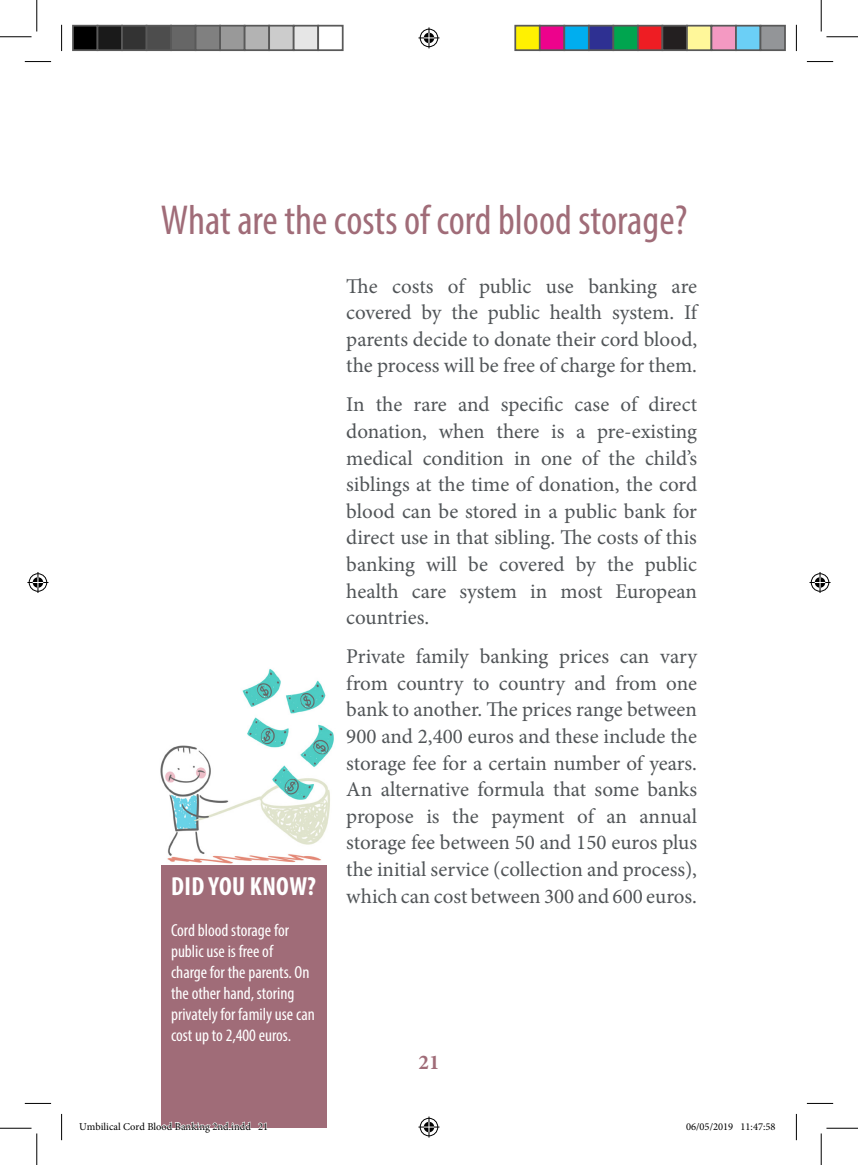
<style>
.page{position:relative;width:858px;height:1165px;background:#fff}
.page>*{position:absolute;margin:0;border:0;box-sizing:border-box;transform-origin:0 0}
.t1{font:condensed 42px "Myriad Pro";color:#a06c78}
.Vocabulary_title{font:700 condensed 26.25px "Myriad Pro";letter-spacing:.015em;color:#fff}
.body{font:21px/26.6px "Minion Pro";color:#505457;text-align:justify}
.t2{font:700 21px "Minion Pro";color:#a06c78}
.encadre_blanc{font:condensed 17.5px/21px "Myriad Pro";color:#fff}
.t3{font:10.5px "Minion Pro";color:#000}
</style>
<div class="page">
<div style="left:161px;top:863px;width:165px;height:265px;background:#a06c78"></div>
<img style="left:160px;top:669px;width:174px;height:196px">
<svg style="left:25px;top:61px;width:26px;height:1px"></svg>
<svg style="left:806px;top:61px;width:26px;height:1px"></svg>
<svg style="left:25px;top:1103px;width:26px;height:1px"></svg>
<svg style="left:806px;top:1103px;width:26px;height:1px"></svg>
<svg style="left:61px;top:25px;width:1px;height:26px"></svg>
<svg style="left:61px;top:1114px;width:1px;height:26px"></svg>
<svg style="left:795px;top:25px;width:1px;height:26px"></svg>
<svg style="left:795px;top:1114px;width:1px;height:26px"></svg>
<hr style="left:0;top:36px;width:32px;height:1px;background:#000">
<hr style="left:826px;top:36px;width:31px;height:1px;background:#000">
<hr style="left:0;top:1128px;width:32px;height:1px;background:#000">
<hr style="left:826px;top:1128px;width:31px;height:1px;background:#000">
<hr style="left:36px;top:0;width:1px;height:32px;background:#000">
<hr style="left:36px;top:1133px;width:1px;height:32px;background:#000">
<hr style="left:820px;top:0;width:1px;height:32px;background:#000">
<hr style="left:820px;top:1133px;width:1px;height:32px;background:#000">
<svg style="left:418px;top:27px;width:21px;height:21px"></svg>
<svg style="left:418px;top:1116px;width:21px;height:21px"></svg>
<svg style="left:27px;top:572px;width:21px;height:21px"></svg>
<svg style="left:809px;top:572px;width:21px;height:21px"></svg>
<div style="left:73px;top:26px;width:24px;height:24px;background:#000"></div>
<div style="left:72px;top:25px;width:26px;height:26px;border:2px solid #595959"></div>
<div style="left:97px;top:26px;width:25px;height:24px;background:#1a1a1a"></div>
<div style="left:97px;top:25px;width:26px;height:26px;border:2px solid #595959"></div>
<div style="left:122px;top:26px;width:24px;height:24px;background:#333"></div>
<div style="left:121px;top:25px;width:26px;height:26px;border:2px solid #595959"></div>
<div style="left:146px;top:26px;width:25px;height:24px;background:#4d4d4d"></div>
<div style="left:146px;top:25px;width:26px;height:26px;border:2px solid #595959"></div>
<div style="left:171px;top:26px;width:24px;height:24px;background:#666"></div>
<div style="left:170px;top:25px;width:26px;height:26px;border:2px solid #595959"></div>
<div style="left:195px;top:26px;width:25px;height:24px;background:#808080"></div>
<div style="left:195px;top:25px;width:26px;height:26px;border:2px solid #595959"></div>
<div style="left:220px;top:26px;width:24px;height:24px;background:#999"></div>
<div style="left:219px;top:25px;width:26px;height:26px;border:2px solid #595959"></div>
<div style="left:244px;top:26px;width:25px;height:24px;background:#b3b3b3"></div>
<div style="left:244px;top:25px;width:26px;height:26px;border:2px solid #595959"></div>
<div style="left:269px;top:26px;width:24px;height:24px;background:#ccc"></div>
<div style="left:268px;top:25px;width:26px;height:26px;border:2px solid #595959"></div>
<div style="left:293px;top:26px;width:25px;height:24px;background:#e6e6e6"></div>
<div style="left:293px;top:25px;width:26px;height:26px;border:2px solid #595959"></div>
<div style="left:317px;top:25px;width:26px;height:26px;border:2px solid #595959"></div>
<div style="left:515px;top:26px;width:24px;height:24px;background:#fff101"></div>
<div style="left:514px;top:25px;width:26px;height:26px;border:2px solid #595959"></div>
<div style="left:539px;top:26px;width:25px;height:24px;background:#ed028c"></div>
<div style="left:538px;top:25px;width:27px;height:26px;border:2px solid #595959"></div>
<div style="left:564px;top:26px;width:24px;height:24px;background:#00aeef"></div>
<div style="left:563px;top:25px;width:26px;height:26px;border:2px solid #595959"></div>
<div style="left:588px;top:26px;width:25px;height:24px;background:#2e3092"></div>
<div style="left:587px;top:25px;width:27px;height:26px;border:2px solid #595959"></div>
<div style="left:613px;top:26px;width:24px;height:24px;background:#00a54f"></div>
<div style="left:612px;top:25px;width:26px;height:26px;border:2px solid #595959"></div>
<div style="left:637px;top:26px;width:25px;height:24px;background:#ee1d23"></div>
<div style="left:636px;top:25px;width:27px;height:26px;border:2px solid #595959"></div>
<div style="left:662px;top:26px;width:24px;height:24px;background:#231f20"></div>
<div style="left:661px;top:25px;width:26px;height:26px;border:2px solid #595959"></div>
<div style="left:686px;top:26px;width:25px;height:24px;background:#fff79a"></div>
<div style="left:685px;top:25px;width:27px;height:26px;border:2px solid #595959"></div>
<div style="left:711px;top:26px;width:24px;height:24px;background:#f499c2"></div>
<div style="left:710px;top:25px;width:26px;height:26px;border:2px solid #595959"></div>
<div style="left:735px;top:26px;width:25px;height:24px;background:#6bcff6"></div>
<div style="left:734px;top:25px;width:27px;height:26px;border:2px solid #595959"></div>
<div style="left:760px;top:26px;width:24px;height:24px;background:#939598"></div>
<div style="left:759px;top:25px;width:26px;height:26px;border:2px solid #595959"></div>
<svg style="left:161px;top:1121px;width:90px;height:7px"></svg>
<svg style="left:258px;top:1122px;width:9px;height:6px"></svg>
<p class="t1" style="left:161px;top:194px;width:528px">What are the costs of cord blood storage?</p>
<p class="body" style="left:346px;top:273px;width:352px">The costs of public use banking are covered by the public health system. If parents decide to donate their cord blood, the process will be free of charge for them.</p>
<p class="body" style="left:346px;top:391px;width:352px">In the rare and specific case of direct donation, when there is a pre-existing medical condition in one of the child’s siblings at the time of donation, the cord blood can be stored in a public bank for direct use in that sibling. The costs of this banking will be covered by the public health care system in most European countries.</p>
<p class="body" style="left:346px;top:643px;width:352px">Private family banking prices can vary from country to country and from one bank to another. The prices range between 900 and 2,400 euros and these include the storage fee for a certain number of years.<br>An alternative formula that some banks propose is the payment of an annual storage fee between 50 and 150 euros plus the initial service (collection and process), which can cost between 300 and 600 euros.</p>
<p class="Vocabulary_title" style="left:171px;top:870px;width:146px">DID YOU KNOW?</p>
<p class="encadre_blanc" style="left:171px;top:919px;width:145px">Cord blood storage for public use is free of<br>charge for the parents. On the other hand, storing privately for family use can cost up to 2,400 euros.</p>
<p class="t2" style="left:418px;top:1048px;width:22px">21</p>
<p class="t3" style="left:79px;top:1119px;width:190px">Umbilical Cord Blood Banking 2nd.indd 21</p>
<p class="t3" style="left:685px;top:1119px;width:91px">06/05/2019 11:47:58</p>
</div>
